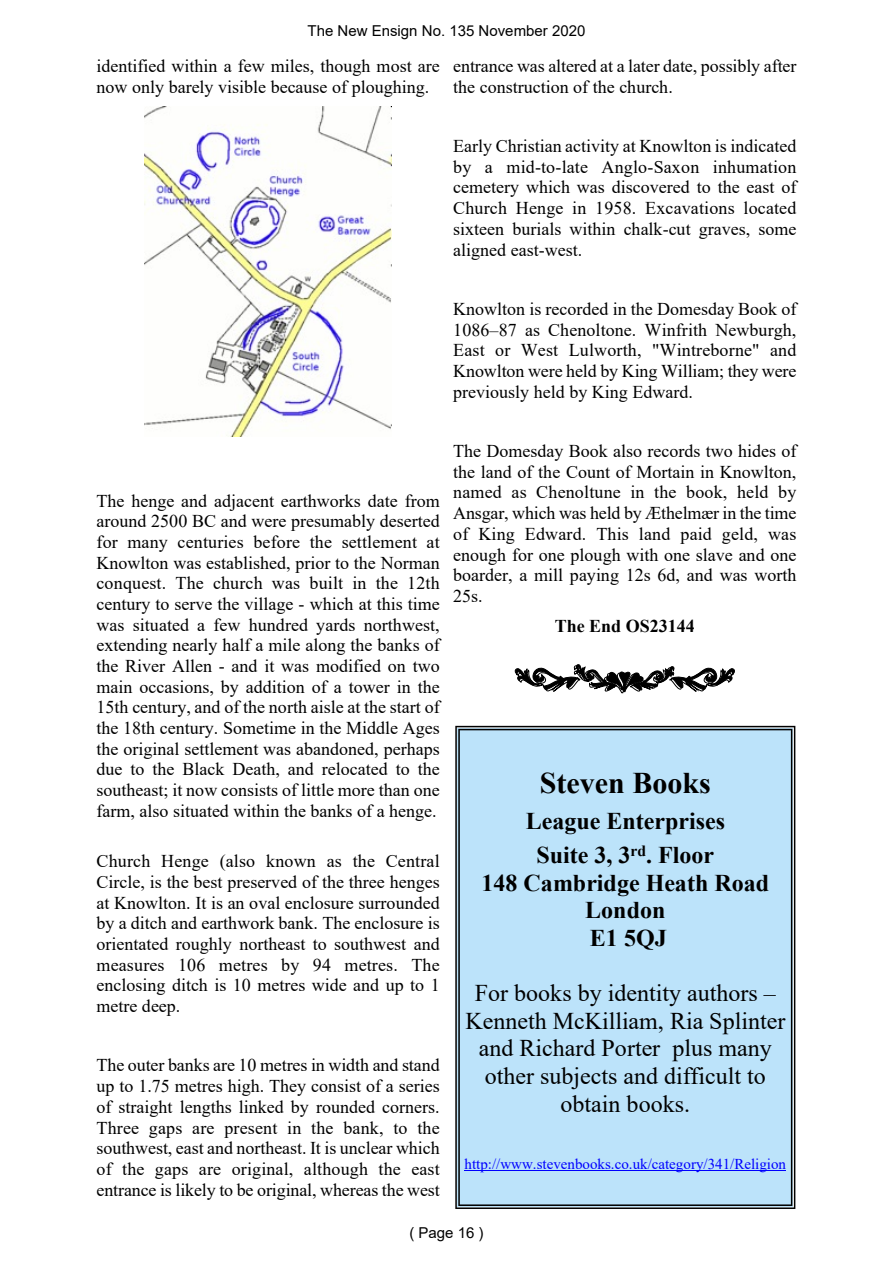
<style>
.page{position:relative;width:893px;height:1263px;background:#fff}
.page>*{position:absolute;margin:0;border:0;box-sizing:border-box;transform-origin:0 0}
.t1{font:700 30px "Times New Roman";color:#000}
.t2{font:24px/27.6px "Times New Roman";color:#000;text-align:center}
.t3{font:700 24px/27.6px "Times New Roman";color:#000;text-align:center}
.t4{font:18px/20.7px "Times New Roman";color:#000;text-align:justify}
.t5{font:700 18px "Times New Roman";color:#000}
.t6{font:15px "Times New Roman";color:#00f}
.t7{font:15px "Arial";color:#000}
</style>
<div class="page">
<img style="left:144px;top:107px;width:248px;height:330px">
<svg style="left:455px;top:726px;width:340px;height:483px;background:#b3d7ec"></svg>
<hr style="left:465px;top:1170px;width:321px;height:1px;background:#00f">
<svg style="left:514px;top:664px;width:221px;height:29px"></svg>
<p class="t7" style="left:307px;top:25px;width:279px">The New Ensign No. 135 November 2020</p>
<p class="t4" style="left:97px;top:57px;width:345px">identified within a few miles, though most are now only barely visible because of ploughing.</p>
<p class="t4" style="left:453px;top:57px;width:345px">entrance was altered at a later date, possibly after the construction of the church.</p>
<p class="t4" style="left:453px;top:137px;width:345px">Early Christian activity at Knowlton is indicated by a mid-to-late Anglo-Saxon inhumation cemetery which was discovered to the east of Church Henge in 1958. Excavations located sixteen burials within chalk-cut graves, some aligned east-west.</p>
<p class="t4" style="left:453px;top:300px;width:345px">Knowlton is recorded in the Domesday Book of 1086–87 as Chenoltone. Winfrith Newburgh, East or West Lulworth, "Wintreborne" and Knowlton were held by King William; they were previously held by King Edward.</p>
<p class="t4" style="left:97px;top:492px;width:345px">The henge and adjacent earthworks date from around 2500 BC and were presumably deserted for many centuries before the settlement at Knowlton was established, prior to the Norman conquest. The church was built in the 12th century to serve the village - which at this time was situated a few hundred yards northwest, extending nearly half a mile along the banks of the River Allen - and it was modified on two main occasions, by addition of a tower in the 15th century, and of the north aisle at the start of the 18th century. Sometime in the Middle Ages the original settlement was abandoned, perhaps due to the Black Death, and relocated to the southeast; it now consists of little more than one farm, also situated within the banks of a henge.</p>
<p class="t4" style="left:97px;top:853px;width:345px">Church Henge (also known as the Central Circle, is the best preserved of the three henges at Knowlton. It is an oval enclosure surrounded by a ditch and earthwork bank. The enclosure is orientated roughly northeast to southwest and measures 106 metres by 94 metres. The enclosing ditch is 10 metres wide and up to 1 metre deep.</p>
<p class="t4" style="left:97px;top:1057px;width:345px">The outer banks are 10 metres in width and stand up to 1.75 metres high. They consist of a series of straight lengths linked by rounded corners.<br>Three gaps are present in the bank, to the southwest, east and northeast. It is unclear which of the gaps are original, although the east entrance is likely to be original, whereas the west</p>
<p class="t4" style="left:453px;top:442px;width:345px">The Domesday Book also records two hides of the land of the Count of Mortain in Knowlton, named as Chenoltune in the book, held by Ansgar, which was held by Æthelmær in the time of King Edward. This land paid geld, was enough for one plough with one slave and one boarder, a mill paying 12s 6d, and was worth 25s.</p>
<p class="t5" style="left:555px;top:619px;width:142px">The End OS23144</p>
<h1 class="t1" style="left:540px;top:772px;width:173px">Steven Books</h1>
<h2 class="t3" style="left:526px;top:806px;width:201px;line-height:34.7px">League Enterprises<br>Suite 3, 3<sup>rd</sup>. Floor</h2>
<h2 class="t3" style="left:481px;top:871px;width:289px">148 Cambridge Heath Road<br>London<br>E1 5QJ</h2>
<h2 class="t2" style="left:465px;top:982px;width:321px">For books by identity authors –<br>Kenneth McKilliam, Ria Splinter and Richard Porter plus many other subjects and difficult to obtain books.</h2>
<p class="t6" style="left:465px;top:1159px;width:323px">http://www.stevenbooks.co.uk/category/341/Religion</p>
<p class="t7" style="left:409px;top:1227px;width:76px">( Page 16 )</p>
</div>
